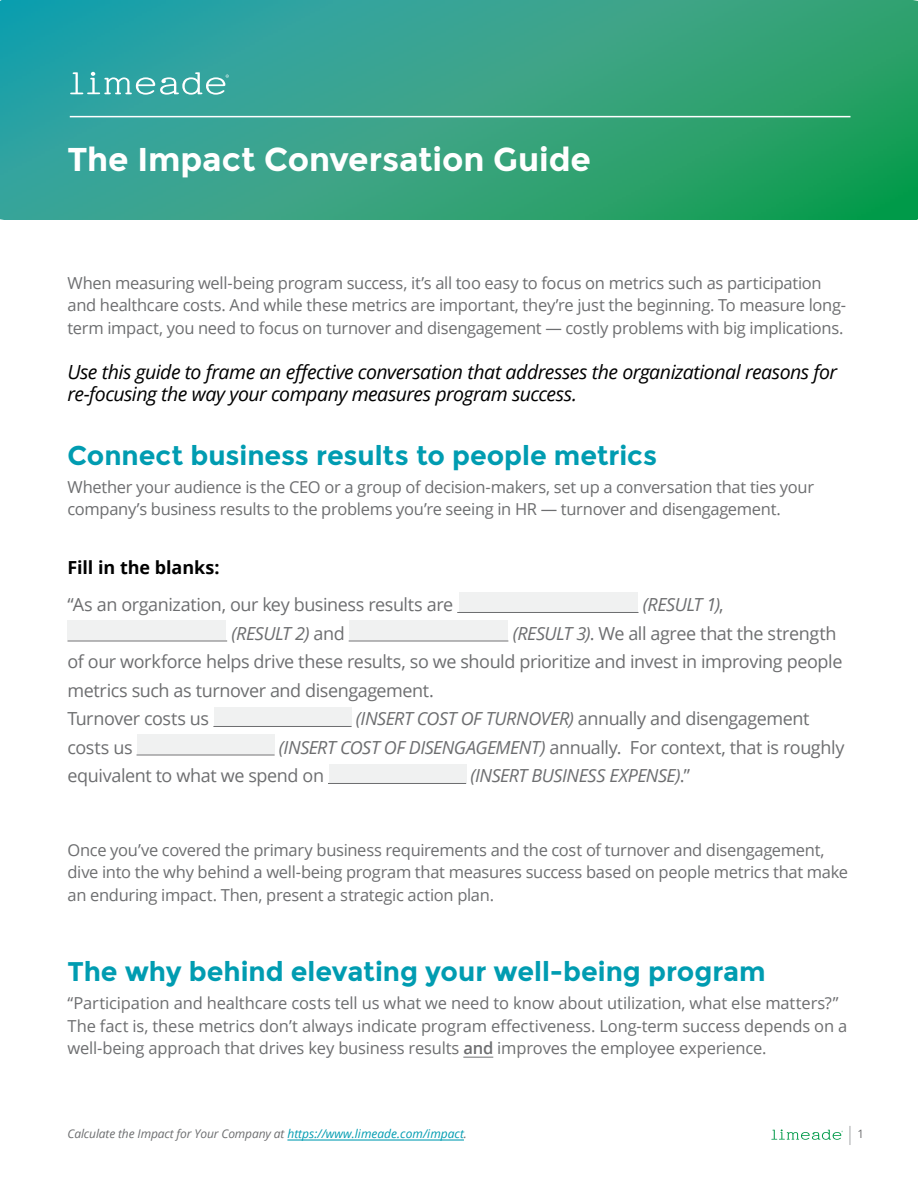
<style>
.page{position:relative;width:918px;height:1188px;background:#fff}
.page>*{position:absolute;margin:0;border:0;box-sizing:border-box;transform-origin:0 0}
.t1{font:700 33px "Montserrat";letter-spacing:-.005em;color:#fff}
.t2{font:700 27px "Montserrat";color:#009cb1}
.t3{font:italic 19.5px/22.5px "Open Sans";letter-spacing:-.025em;color:#000}
.t4{font:18px/28.5px "Open Sans";letter-spacing:-.025em;color:#6d6e70}
.t5{font:italic 18px "Open Sans";letter-spacing:-.025em;color:#6d6e70}
.t6{font:700 18px "Open Sans";letter-spacing:-.005em;color:#000}
.t7{font:16.5px/22.5px "Open Sans";letter-spacing:-.015em;color:#6d6e70}
.t8{font:italic 12px "Open Sans";letter-spacing:-.01em;color:#6d6e70}
.t9{font:11.55px "Open Sans";color:#6d6e70}
.s1{font-style:normal}
.s2{font-style:italic}
.s3{font-weight:600}
.s4{color:#009cb1}
</style>
<div class="page">
<svg style="left:771px;top:1129px;width:72px;height:11px"></svg>
<svg style="left:850px;top:1126px;width:1px;height:19px"></svg>
<div style="left:329px;top:765px;width:138px;height:19px;background:#f0f1f1"></div>
<div style="left:215px;top:707px;width:137px;height:20px;background:#f0f1f1"></div>
<div style="left:459px;top:592px;width:178px;height:20px;background:#f0f1f1"></div>
<hr style="left:457px;top:612px;width:181px;height:1px;background:#6d6e70">
<hr style="left:68px;top:641px;width:159px;height:1px;background:#6d6e70">
<hr style="left:349px;top:641px;width:159px;height:1px;background:#6d6e70">
<hr style="left:213px;top:726px;width:139px;height:1px;background:#6d6e70">
<hr style="left:137px;top:755px;width:138px;height:1px;background:#6d6e70">
<hr style="left:328px;top:783px;width:138px;height:1px;background:#6d6e70">
<img style="left:0;top:1px;width:918px;height:218px">
<svg style="left:70px;top:72px;width:159px;height:23px"></svg>
<hr style="left:70px;top:116px;width:781px;height:1px;background:#fff">
<div style="left:68px;top:621px;width:158px;height:19px;background:#f0f1f1"></div>
<div style="left:349px;top:621px;width:158px;height:19px;background:#f0f1f1"></div>
<div style="left:137px;top:735px;width:137px;height:19px;background:#f0f1f1"></div>
<hr style="left:287px;top:1140px;width:177px;height:1px;background:#009cb1">
<hr style="left:463px;top:1057px;width:30px;height:1px;background:#6d6e70">
<h1 class="t1" style="left:68px;top:146px;width:525px">The Impact Conversation Guide</h1>
<p class="t7" style="left:68px;top:273px;width:780px">When measuring well-being program success, it’s all too easy to focus on metrics such as participation and healthcare costs. And while these metrics are important, they’re just the beginning. To measure long&shy;term impact, you need to focus on turnover and disengagement — costly problems with big implications.</p>
<p class="t3" style="left:68px;top:360px;width:771px">Use this guide to frame an effective conversation that addresses the organizational reasons for re-focusing the way your company measures program success.</p>
<h2 class="t2" style="left:68px;top:444px;width:591px">Connect business results to people metrics</h2>
<p class="t7" style="left:68px;top:477px;width:748px">Whether your audience is the CEO or a group of decision-makers, set up a conversation that ties your company’s business results to the problems you’re seeing in HR — turnover and disengagement.</p>
<p class="t6" style="left:68px;top:561px;width:154px">Fill in the blanks:</p>
<p class="t4" style="left:68px;top:592px;width:387px">“As an organization, our key business results are</p>
<p class="t5" style="left:643px;top:597px;width:82px">(RESULT 1)<span class="s1">,</span></p>
<p class="t5" style="left:231px;top:626px;width:115px">(RESULT 2) <span class="s1">and</span></p>
<p class="t4" style="left:67px;top:621px;width:777px;text-indent:445px"><span class="s2">(RESULT 3)</span>. We all agree that the strength of our workforce helps drive these results, so we should prioritize and invest in improving people metrics such as turnover and disengagement.<br>Turnover costs us</p>
<p class="t4" style="left:356px;top:706px;width:455px"><span class="s2">(INSERT COST OF TURNOVER)</span> annually and disengagement</p>
<p class="t4" style="left:68px;top:735px;width:779px;text-indent:211px"><span class="s2">(INSERT COST OF DISENGAGEMENT)</span> annually. For context, that is roughly equivalent to what we spend on</p>
<p class="t4" style="left:68px;top:735px;width:67px">costs us</p>
<p class="t5" style="left:470px;top:768px;width:221px">(INSERT BUSINESS EXPENSE)<span class="s1">.”</span></p>
<p class="t7" style="left:67px;top:840px;width:782px">Once you’ve covered the primary business requirements and the cost of turnover and disengagement, dive into the why behind a well-being program that measures success based on people metrics that make an enduring impact. Then, present a strategic action plan.</p>
<h2 class="t2" style="left:68px;top:961px;width:700px">The why behind elevating your well-being program</h2>
<p class="t7" style="left:67px;top:994px;width:781px">“Participation and healthcare costs tell us what we need to know about utilization, what else matters?”<br>The fact is, these metrics don’t always indicate program effectiveness. Long-term success depends on a well-being approach that drives key business results <span class="s3">and</span> improves the employee experience.</p>
<p class="t8" style="left:67px;top:1125px;width:401px">Calculate the Impact for Your Company at <span class="s4">https://www.limeade.com/impact</span>.</p>
<p class="t9" style="left:858px;top:1130px;width:8px">1</p>
</div>
